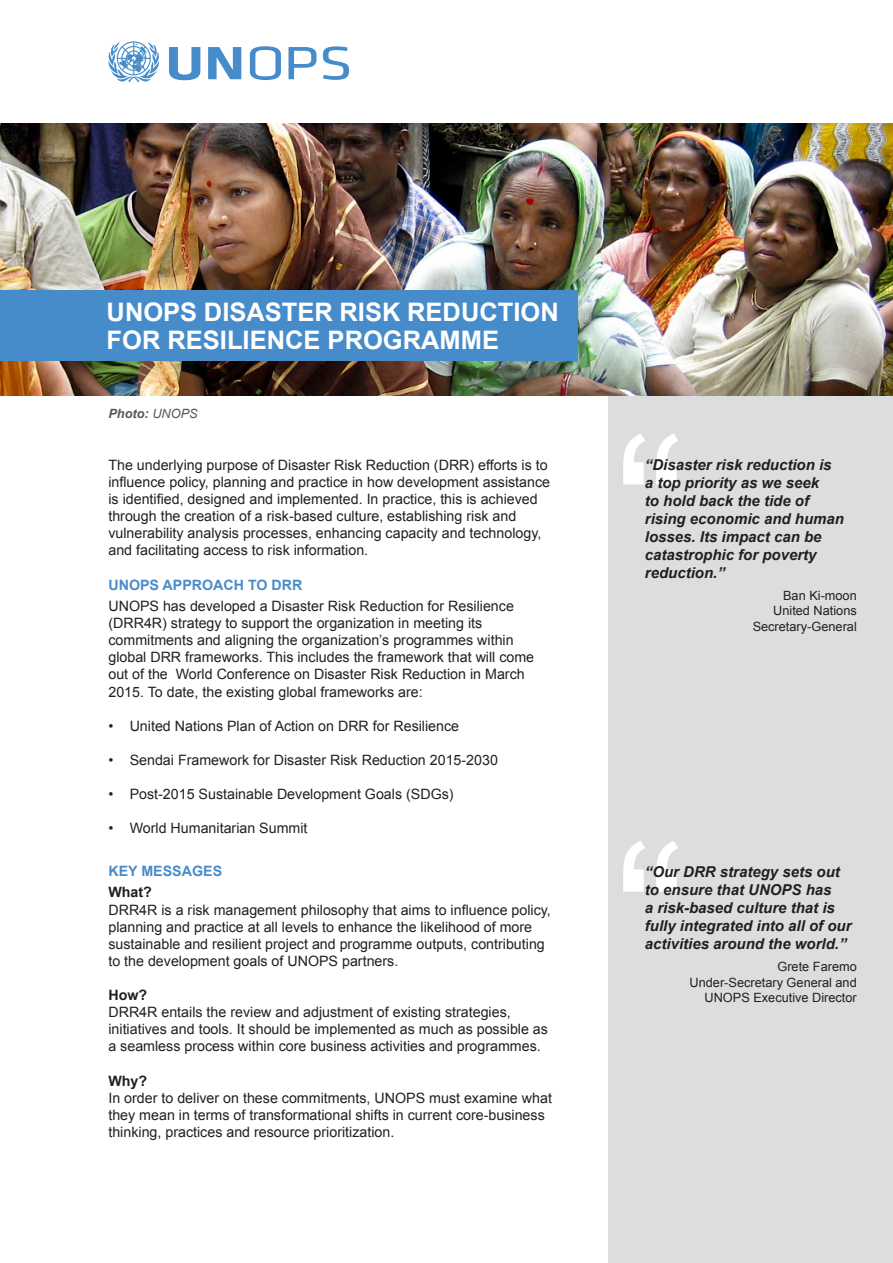
<style>
.page{position:relative;width:893px;height:1263px;background:#fff}
.page>*{position:absolute;margin:0;border:0;box-sizing:border-box;transform-origin:0 0}
.t1{font:700 25.5px/28.5px "Arial";color:#fff}
.QUOTE{font:italic 700 15px/18px "Arial";color:#231f20}
.BODY_TEXT{font:14.25px/17.1px "Arial";color:#231f20}
.t2{font:700 14.25px "Arial";color:#478cca}
.BODY_TEXT-2{font:700 14.25px "Arial";color:#231f20}
.QUOTE_CREDIT{font:12.75px/15.3px "Arial";color:#231f20;text-align:right}
.PHOTO_CAPTION{font:italic 700 12.75px "Arial";color:#57585a}
.s1{font-weight:400}
</style>
<div class="page">
<div style="left:608px;top:381px;width:285px;height:882px;background:#dcdddf"></div>
<img style="left:0;top:124px;width:893px;height:272px">
<svg style="left:108px;top:41px;width:52px;height:42px"></svg>
<svg style="left:169px;top:47px;width:31px;height:33px"></svg>
<svg style="left:208px;top:47px;width:33px;height:32px"></svg>
<svg style="left:288px;top:47px;width:28px;height:32px"></svg>
<svg style="left:250px;top:46px;width:31px;height:34px"></svg>
<svg style="left:323px;top:46px;width:26px;height:34px"></svg>
<div style="left:0;top:290px;width:578px;height:71px;background:#478cca"></div>
<svg style="left:623px;top:841px;width:55px;height:51px"></svg>
<svg style="left:623px;top:433px;width:55px;height:51px"></svg>
<h1 class="t1" style="left:107px;top:298px;width:454px">UNOPS DISASTER RISK REDUCTION<br>FOR RESILIENCE PROGRAMME</h1>
<p class="PHOTO_CAPTION" style="left:108px;top:404px;width:91px">Photo: <span class="s1">UNOPS</span></p>
<p class="BODY_TEXT" style="left:108px;top:457px;width:443px">The underlying purpose of Disaster Risk Reduction (DRR) efforts is to influence policy, planning and practice in how development assistance is identified, designed and implemented. In practice, this is achieved through the creation of a risk-based culture, establishing risk and vulnerability analysis processes, enhancing capacity and technology, and facilitating access to risk information.</p>
<p class="t2" style="left:108px;top:575px;width:195px">UNOPS APPROACH TO DRR</p>
<p class="BODY_TEXT" style="left:108px;top:598px;width:427px">UNOPS has developed a Disaster Risk Reduction for Resilience (DRR4R) strategy to support the organization in meeting its commitments and aligning the organization’s programmes within global DRR frameworks. This includes the framework that will come out of the World Conference on Disaster Risk Reduction in March 2015. To date, the existing global frameworks are:</p>
<p class="BODY_TEXT" style="left:108px;top:717px;width:352px">• United Nations Plan of Action on DRR for Resilience</p>
<p class="BODY_TEXT" style="left:108px;top:751px;width:391px">• Sendai Framework for Disaster Risk Reduction 2015-2030</p>
<p class="BODY_TEXT" style="left:108px;top:786px;width:347px">• Post-2015 Sustainable Development Goals (SDGs)</p>
<p class="BODY_TEXT" style="left:108px;top:820px;width:201px">• World Humanitarian Summit</p>
<p class="t2" style="left:108px;top:861px;width:115px">KEY MESSAGES</p>
<p class="BODY_TEXT-2" style="left:108px;top:883px;width:45px">What?</p>
<p class="BODY_TEXT" style="left:108px;top:901px;width:444px">DRR4R is a risk management philosophy that aims to influence policy, planning and practice at all levels to enhance the likelihood of more sustainable and resilient project and programme outputs, contributing to the development goals of UNOPS partners.</p>
<p class="BODY_TEXT-2" style="left:108px;top:985px;width:40px">How?</p>
<p class="BODY_TEXT" style="left:108px;top:1004px;width:441px">DRR4R entails the review and adjustment of existing strategies, initiatives and tools. It should be implemented as much as possible as a seamless process within core business activities and programmes.</p>
<p class="BODY_TEXT-2" style="left:108px;top:1071px;width:40px">Why?</p>
<p class="BODY_TEXT" style="left:108px;top:1089px;width:445px">In order to deliver on these commitments, UNOPS must examine what they mean in terms of transformational shifts in current core-business thinking, practices and resource prioritization.</p>
<p class="QUOTE" style="left:645px;top:456px;width:201px">“Disaster risk reduction is<br>a top priority as we seek<br>to hold back the tide of rising economic and human losses. Its impact can be catastrophic for poverty reduction.”</p>
<p class="QUOTE_CREDIT" style="left:783px;top:588px;width:75px">Ban Ki-moon</p>
<p class="QUOTE_CREDIT" style="left:773px;top:603px;width:85px">United Nations</p>
<p class="QUOTE_CREDIT" style="left:753px;top:619px;width:106px">Secretary-General</p>
<p class="QUOTE" style="left:645px;top:863px;width:208px">“Our DRR strategy sets out to ensure that UNOPS has<br>a risk-based culture that is fully integrated into all of our activities around the world.”</p>
<p class="QUOTE_CREDIT" style="left:690px;top:959px;width:169px">Grete Faremo<br>Under-Secretary General and<br>UNOPS Executive Director</p>
</div>
